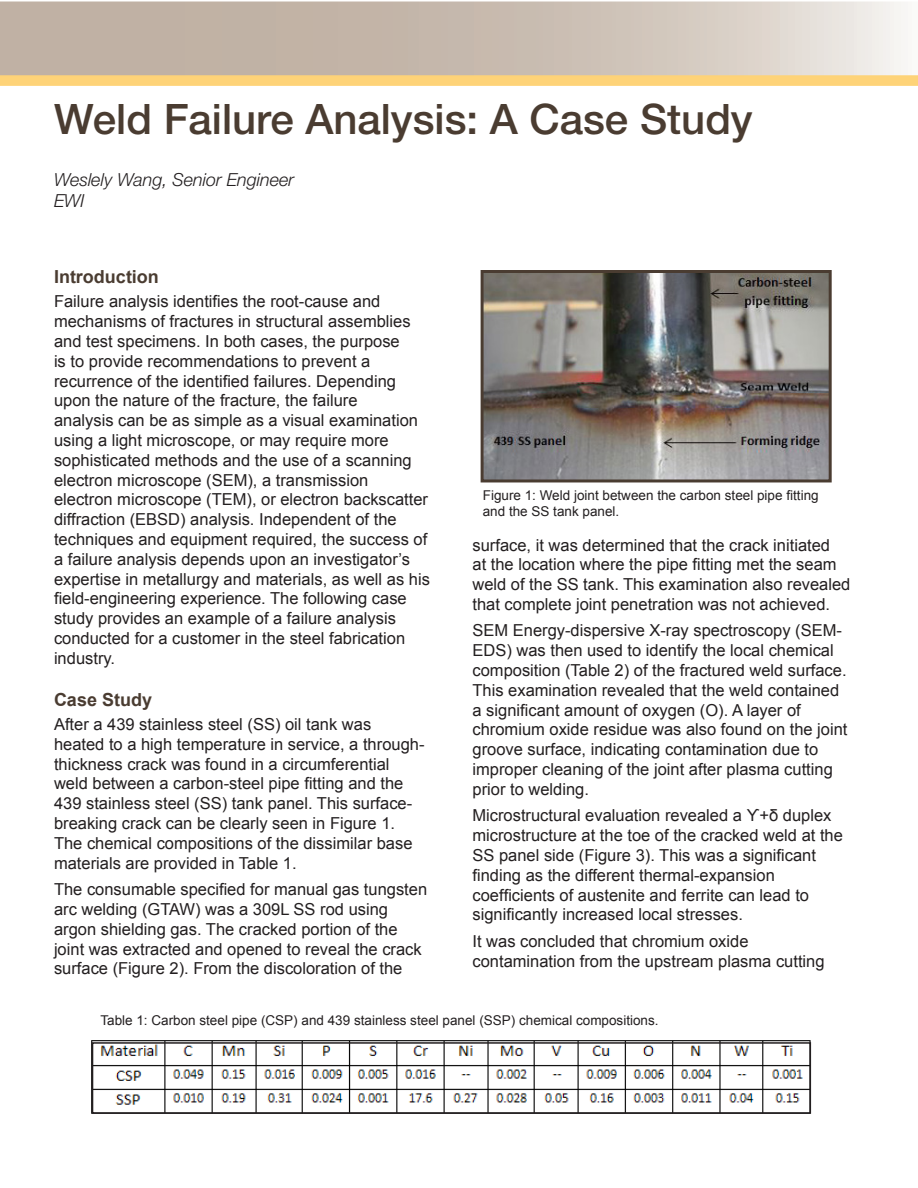
<style>
.page{position:relative;width:918px;height:1188px;background:#fff}
.page>*{position:absolute;margin:0;border:0;box-sizing:border-box;transform-origin:0 0}
.t1{font:500 42px "Helvetica Neue LT Std";color:#4a3c31}
.t2{font:italic 300 18px/21.6px "Helvetica Neue LT Std";color:#231f20}
.Paragraph_Header{font:700 18px "Arial";color:#4a3c31}
.Body_Copy{font:16.5px/19.8px "Arial";color:#231f20}
.t3{font:13.5px/16.2px "Arial";color:#231f20}
</style>
<div class="page">
<svg style="left:0;top:1px;width:905px;height:74px;background:#ccc0b5"></svg>
<svg style="left:0;top:75px;width:918px;height:11px;background:#fcd27a"></svg>
<img style="left:485px;top:274px;width:343px;height:204px">
<div style="left:481px;top:270px;width:351px;height:212px;border:3px solid #4a3c31"></div>
<img style="left:91px;top:1040px;width:721px;height:74px">
<div style="left:92px;top:1042px;width:719px;height:72px;border:2px solid #231f20"></div>
<h1 class="t1" style="left:54px;top:94px;width:700px">Weld Failure Analysis: A Case Study</h1>
<p class="t2" style="left:54px;top:168px;width:242px">Weslely Wang, Senior Engineer<br>EWI</p>
<p class="Paragraph_Header" style="left:54px;top:265px;width:106px">Introduction</p>
<p class="Body_Copy" style="left:54px;top:292px;width:377px">Failure analysis identifies the root-cause and mechanisms of fractures in structural assemblies and test specimens. In both cases, the purpose<br>is to provide recommendations to prevent a recurrence of the identified failures. Depending upon the nature of the fracture, the failure<br>analysis can be as simple as a visual examination using a light microscope, or may require more sophisticated methods and the use of a scanning electron microscope (SEM), a transmission electron microscope (TEM), or electron backscatter diffraction (EBSD) analysis. Independent of the techniques and equipment required, the success of a failure analysis depends upon an investigator’s expertise in metallurgy and materials, as well as his field-engineering experience. The following case study provides an example of a failure analysis conducted for a customer in the steel fabrication industry.</p>
<p class="Paragraph_Header" style="left:54px;top:687px;width:100px">Case Study</p>
<p class="Body_Copy" style="left:54px;top:714px;width:372px">After a 439 stainless steel (SS) oil tank was heated to a high temperature in service, a through&shy;thickness crack was found in a circumferential weld between a carbon-steel pipe fitting and the 439 stainless steel (SS) tank panel. This surface&shy;breaking crack can be clearly seen in Figure 1.<br>The chemical compositions of the dissimilar base materials are provided in Table 1.</p>
<p class="Body_Copy" style="left:54px;top:880px;width:375px">The consumable specified for manual gas tungsten arc welding (GTAW) was a 309L SS rod using argon shielding gas. The cracked portion of the joint was extracted and opened to reveal the crack surface (Figure 2). From the discoloration of the</p>
<p class="t3" style="left:483px;top:487px;width:337px">Figure 1: Weld joint between the carbon steel pipe fitting and the SS tank panel.</p>
<p class="Body_Copy" style="left:472px;top:535px;width:379px">surface, it was determined that the crack initiated<br>at the location where the pipe fitting met the seam weld of the SS tank. This examination also revealed that complete joint penetration was not achieved.</p>
<p class="Body_Copy" style="left:472px;top:621px;width:377px">SEM Energy-dispersive X-ray spectroscopy (SEM-EDS) was then used to identify the local chemical composition (Table 2) of the fractured weld surface.<br>This examination revealed that the weld contained a significant amount of oxygen (O). A layer of chromium oxide residue was also found on the joint groove surface, indicating contamination due to improper cleaning of the joint after plasma cutting prior to welding.</p>
<p class="Body_Copy" style="left:472px;top:806px;width:372px">Microstructural evaluation revealed a ϒ+δ duplex microstructure at the toe of the cracked weld at the SS panel side (Figure 3). This was a significant finding as the different thermal-expansion coefficients of austenite and ferrite can lead to significantly increased local stresses.</p>
<p class="Body_Copy" style="left:472px;top:931px;width:354px">It was concluded that chromium oxide contamination from the upstream plasma cutting</p>
<p class="t3" style="left:100px;top:1012px;width:560px">Table 1: Carbon steel pipe (CSP) and 439 stainless steel panel (SSP) chemical compositions.</p>
</div>
